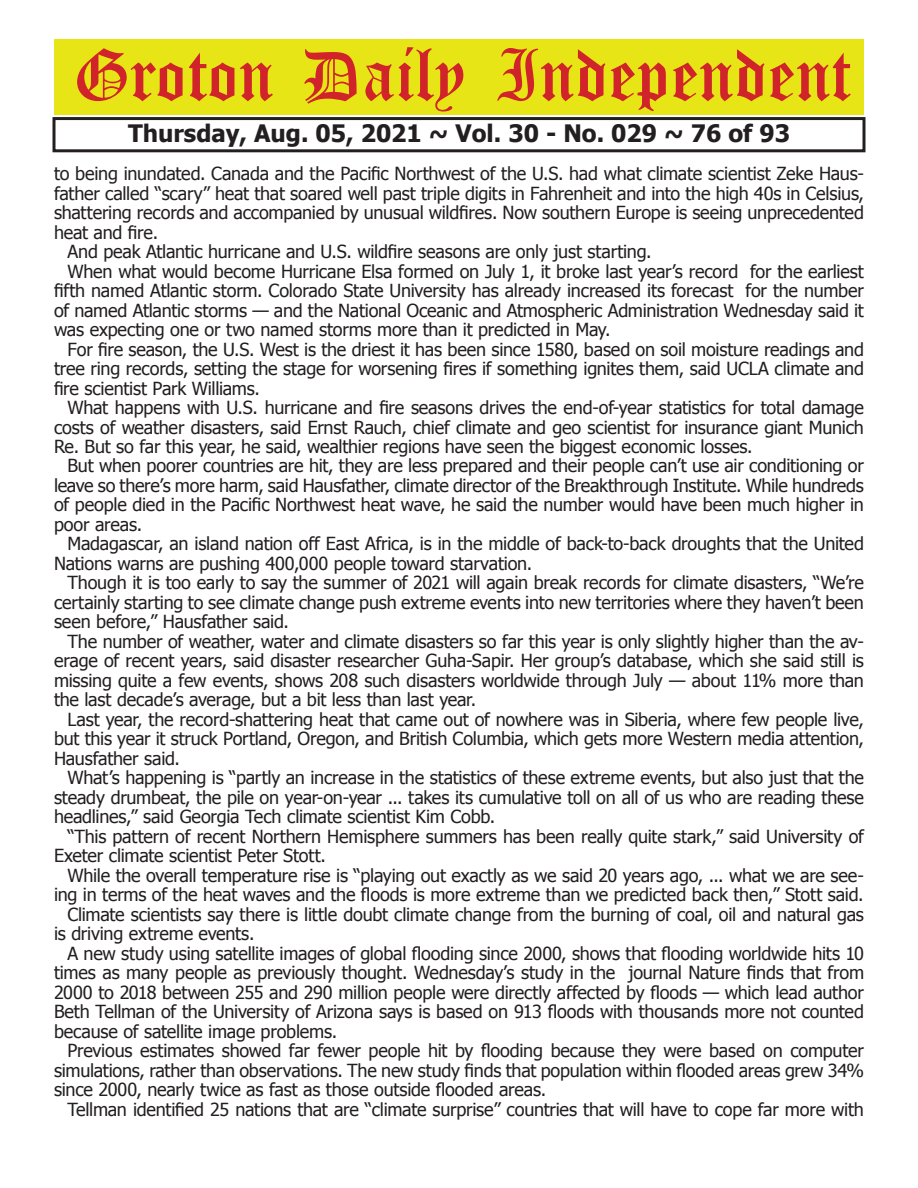
<style>
.page{position:relative;width:918px;height:1188px;background:#fff}
.page>*{position:absolute;margin:0;border:0;box-sizing:border-box;transform-origin:0 0}
.t1{font:54px "Old English Five";color:#d1232a}
.t2{font:700 24px "Tahoma";color:#231f20}
.t3{font:18px "Tahoma";letter-spacing:-.01em;color:#231f20}
</style>
<div class="page">
<div style="left:52px;top:117px;width:814px;height:35px;border:3px solid #231f20"></div>
<div style="left:54px;top:40px;width:810px;height:75px;background:#e7e515"></div>
<h1 class="t1" style="left:73px;top:50px;width:779px">Groton Daily Independent</h1>
<h2 class="t2" style="left:128px;top:116px;width:663px">Thursday, Aug. 05, 2021 ~ Vol. 30 - No. 029 ~ 76 of 93</h2>
<p class="t3" style="left:54px;top:161px;width:812px">to being inundated. Canada and the Pacific Northwest of the U.S. had what climate scientist Zeke Haus-</p>
<p class="t3" style="left:54px;top:181px;width:812px">father called “scary” heat that soared well past triple digits in Fahrenheit and into the high 40s in Celsius,</p>
<p class="t3" style="left:54px;top:200px;width:812px">shattering records and accompanied by unusual wildfires. Now southern Europe is seeing unprecedented</p>
<p class="t3" style="left:54px;top:220px;width:106px">heat and fire.</p>
<p class="t3" style="left:68px;top:239px;width:586px">And peak Atlantic hurricane and U.S. wildfire seasons are only just starting.</p>
<p class="t3" style="left:68px;top:259px;width:798px">When what would become Hurricane Elsa formed on July 1, it broke last year’s record for the earliest</p>
<p class="t3" style="left:54px;top:278px;width:811px">fifth named Atlantic storm. Colorado State University has already increased its forecast for the number</p>
<p class="t3" style="left:54px;top:298px;width:811px">of named Atlantic storms — and the National Oceanic and Atmospheric Administration Wednesday said it</p>
<p class="t3" style="left:54px;top:317px;width:558px">was expecting one or two named storms more than it predicted in May.</p>
<p class="t3" style="left:68px;top:337px;width:798px">For fire season, the U.S. West is the driest it has been since 1580, based on soil moisture readings and</p>
<p class="t3" style="left:54px;top:356px;width:812px">tree ring records, setting the stage for worsening fires if something ignites them, said UCLA climate and</p>
<p class="t3" style="left:54px;top:376px;width:208px">fire scientist Park Williams.</p>
<p class="t3" style="left:68px;top:395px;width:798px">What happens with U.S. hurricane and fire seasons drives the end-of-year statistics for total damage</p>
<p class="t3" style="left:54px;top:415px;width:811px">costs of weather disasters, said Ernst Rauch, chief climate and geo scientist for insurance giant Munich</p>
<p class="t3" style="left:54px;top:434px;width:700px">Re. But so far this year, he said, wealthier regions have seen the biggest economic losses.</p>
<p class="t3" style="left:68px;top:454px;width:798px">But when poorer countries are hit, they are less prepared and their people can’t use air conditioning or</p>
<p class="t3" style="left:54px;top:473px;width:811px">leave so there’s more harm, said Hausfather, climate director of the Breakthrough Institute. While hundreds</p>
<p class="t3" style="left:54px;top:493px;width:811px">of people died in the Pacific Northwest heat wave, he said the number would have been much higher in</p>
<p class="t3" style="left:54px;top:512px;width:90px">poor areas.</p>
<p class="t3" style="left:68px;top:532px;width:798px">Madagascar, an island nation off East Africa, is in the middle of back-to-back droughts that the United</p>
<p class="t3" style="left:54px;top:551px;width:480px">Nations warns are pushing 400,000 people toward starvation.</p>
<p class="t3" style="left:68px;top:571px;width:798px">Though it is too early to say the summer of 2021 will again break records for climate disasters, “We’re</p>
<p class="t3" style="left:54px;top:590px;width:812px">certainly starting to see climate change push extreme events into new territories where they haven’t been</p>
<p class="t3" style="left:54px;top:610px;width:236px">seen before,” Hausfather said.</p>
<p class="t3" style="left:68px;top:629px;width:798px">The number of weather, water and climate disasters so far this year is only slightly higher than the av-</p>
<p class="t3" style="left:54px;top:649px;width:811px">erage of recent years, said disaster researcher Guha-Sapir. Her group’s database, which she said still is</p>
<p class="t3" style="left:54px;top:668px;width:812px">missing quite a few events, shows 208 such disasters worldwide through July — about 11% more than</p>
<p class="t3" style="left:54px;top:688px;width:424px">the last decade’s average, but a bit less than last year.</p>
<p class="t3" style="left:68px;top:707px;width:798px">Last year, the record-shattering heat that came out of nowhere was in Siberia, where few people live,</p>
<p class="t3" style="left:54px;top:727px;width:812px">but this year it struck Portland, Oregon, and British Columbia, which gets more Western media attention,</p>
<p class="t3" style="left:54px;top:746px;width:128px">Hausfather said.</p>
<p class="t3" style="left:68px;top:766px;width:798px">What’s happening is “partly an increase in the statistics of these extreme events, but also just that the</p>
<p class="t3" style="left:54px;top:785px;width:812px">steady drumbeat, the pile on year-on-year ... takes its cumulative toll on all of us who are reading these</p>
<p class="t3" style="left:54px;top:805px;width:443px">headlines,” said Georgia Tech climate scientist Kim Cobb.</p>
<p class="t3" style="left:68px;top:824px;width:798px">“This pattern of recent Northern Hemisphere summers has been really quite stark,” said University of</p>
<p class="t3" style="left:54px;top:844px;width:274px">Exeter climate scientist Peter Stott.</p>
<p class="t3" style="left:68px;top:863px;width:798px">While the overall temperature rise is “playing out exactly as we said 20 years ago, ... what we are see-</p>
<p class="t3" style="left:54px;top:883px;width:811px">ing in terms of the heat waves and the floods is more extreme than we predicted back then,” Stott said.</p>
<p class="t3" style="left:68px;top:902px;width:798px">Climate scientists say there is little doubt climate change from the burning of coal, oil and natural gas</p>
<p class="t3" style="left:54px;top:922px;width:202px">is driving extreme events.</p>
<p class="t3" style="left:68px;top:941px;width:798px">A new study using satellite images of global flooding since 2000, shows that flooding worldwide hits 10</p>
<p class="t3" style="left:54px;top:961px;width:812px">times as many people as previously thought. Wednesday’s study in the journal Nature finds that from</p>
<p class="t3" style="left:54px;top:980px;width:812px">2000 to 2018 between 255 and 290 million people were directly affected by floods — which lead author</p>
<p class="t3" style="left:54px;top:1000px;width:811px">Beth Tellman of the University of Arizona says is based on 913 floods with thousands more not counted</p>
<p class="t3" style="left:54px;top:1019px;width:285px">because of satellite image problems.</p>
<p class="t3" style="left:68px;top:1039px;width:798px">Previous estimates showed far fewer people hit by flooding because they were based on computer</p>
<p class="t3" style="left:54px;top:1058px;width:812px">simulations, rather than observations. The new study finds that population within flooded areas grew 34%</p>
<p class="t3" style="left:54px;top:1078px;width:494px">since 2000, nearly twice as fast as those outside flooded areas.</p>
<p class="t3" style="left:68px;top:1097px;width:798px">Tellman identified 25 nations that are “climate surprise” countries that will have to cope far more with</p>
</div>
